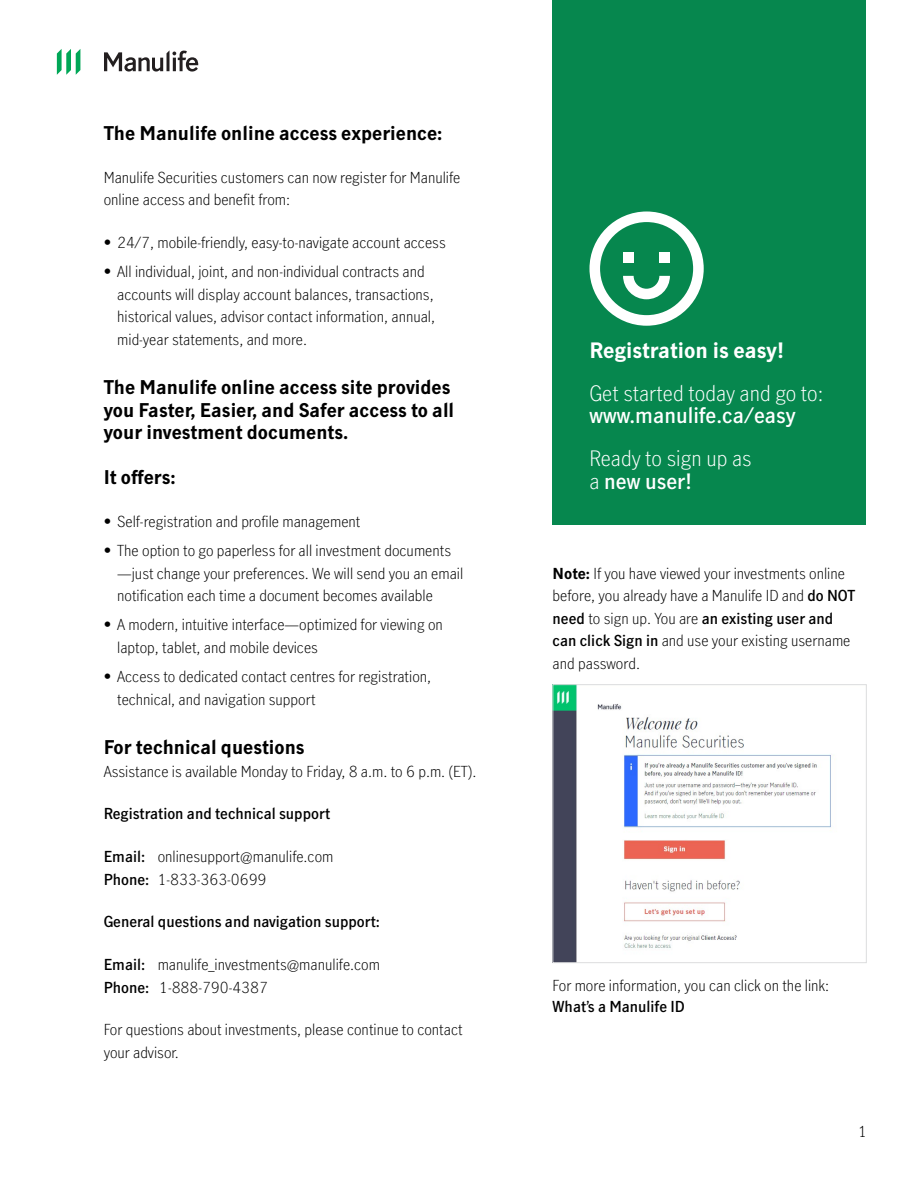
<style>
.page{position:relative;width:918px;height:1188px;background:#fff}
.page>*{position:absolute;margin:0;border:0;box-sizing:border-box;transform-origin:0 0}
.Body_-_9_13_5{font:300 21px/22.5px "Manulife JH Sans";color:#fff}
.t1{font:700 21px "Manulife JH Sans Optimized";color:#fff}
.t2{font:700 18.75px/22.5px "Manulife JH Sans Optimized";color:#000}
.Body_-_9_13_5-2{font:300 15px/22.5px "Manulife JH Sans";color:#000}
.t3{font:600 15px "Manulife JH Sans Optimized";color:#000}
.s1{font-weight:400}
.s2{font-family:"Manulife JH Sans Optimized";font-weight:600}
.s3{font-family:"Manulife JH Sans Optimized";font-weight:700}
</style>
<div class="page">
<div style="left:553px;top:0;width:313px;height:525px;background:#06874e"></div>
<svg style="left:104px;top:50px;width:94px;height:22px"></svg>
<svg style="left:57px;top:49px;width:23px;height:26px"></svg>
<svg style="left:590px;top:211px;width:114px;height:115px"></svg>
<img style="left:555px;top:686px;width:276px;height:275px">
<div style="left:553px;top:684px;width:314px;height:279px;border:1px solid #dcddde"></div>
<h1 class="t2" style="left:104px;top:121px;width:340px">The Manulife online access experience:</h1>
<p class="Body_-_9_13_5-2" style="left:104px;top:165px;width:358px">Manulife Securities customers can now register for Manulife online access and benefit from:</p>
<p class="Body_-_9_13_5-2" style="left:104px;top:231px;width:344px"><span class="s1">•</span> 24/7, mobile-friendly, easy-to-navigate account access</p>
<p class="Body_-_9_13_5-2" style="left:117px;top:260px;width:319px;text-indent:-14px"><span class="s1">•</span> All individual, joint, and non-individual contracts and accounts will display account balances, transactions, historical values, advisor contact information, annual, mid-year statements, and more.</p>
<h2 class="t2" style="left:104px;top:375px;width:352px">The Manulife online access site provides you Faster, Easier, and Safer access to all your investment documents.</h2>
<h3 class="t2" style="left:104px;top:465px;width:73px">It offers:</h3>
<p class="Body_-_9_13_5-2" style="left:104px;top:510px;width:258px"><span class="s1">•</span> Self-registration and profile management</p>
<p class="Body_-_9_13_5-2" style="left:117px;top:539px;width:348px;text-indent:-14px"><span class="s1">•</span> The option to go paperless for all investment documents —just change your preferences. We will send you an email notification each time a document becomes available</p>
<p class="Body_-_9_13_5-2" style="left:117px;top:613px;width:327px;text-indent:-14px"><span class="s1">•</span> A modern, intuitive interface—optimized for viewing on laptop, tablet, and mobile devices</p>
<p class="Body_-_9_13_5-2" style="left:117px;top:665px;width:316px;text-indent:-14px"><span class="s1">•</span> Access to dedicated contact centres for registration, technical, and navigation support</p>
<h2 class="t2" style="left:104px;top:735px;width:202px">For technical questions</h2>
<p class="Body_-_9_13_5-2" style="left:104px;top:759px;width:374px">Assistance is available Monday to Friday, 8 a.m. to 6 p.m. (ET).</p>
<h3 class="t3" style="left:104px;top:804px;width:228px">Registration and technical support</h3>
<p class="Body_-_9_13_5-2" style="left:104px;top:845px;width:231px"><span class="s2">Email:</span> onlinesupport@manulife.com<br><span class="s2">Phone:</span> 1-833-363-0699</p>
<h3 class="t3" style="left:104px;top:912px;width:278px">General questions and navigation support:</h3>
<p class="Body_-_9_13_5-2" style="left:104px;top:953px;width:278px"><span class="s2">Email:</span> manulife_investments@manulife.com<br><span class="s2">Phone:</span> 1-888-790-4387</p>
<p class="Body_-_9_13_5-2" style="left:104px;top:1018px;width:360px">For questions about investments, please continue to contact your advisor.</p>
<h2 class="t1" style="left:590px;top:336px;width:196px">Registration is easy!</h2>
<p class="Body_-_9_13_5" style="left:590px;top:381px;width:235px">Get started today and go to: <span class="s2">www.manulife.ca/easy</span></p>
<p class="Body_-_9_13_5" style="left:590px;top:446px;width:164px">Ready to sign up as a <span class="s2">new user!</span></p>
<p class="Body_-_9_13_5-2" style="left:553px;top:562px;width:304px"><span class="s3">Note:</span> If you have viewed your investments online before, you already have a Manulife ID and <span class="s2">do NOT need</span> to sign up. You are <span class="s2">an existing user and can click Sign in</span> and use your existing username and password.</p>
<p class="Body_-_9_13_5-2" style="left:553px;top:974px;width:278px;line-height:21px">For more information, you can click on the link:<br><span class="s2">What’s a Manulife ID</span></p>
<p class="Body_-_9_13_5-2" style="left:858px;top:1119px;width:10px">1</p>
</div>
